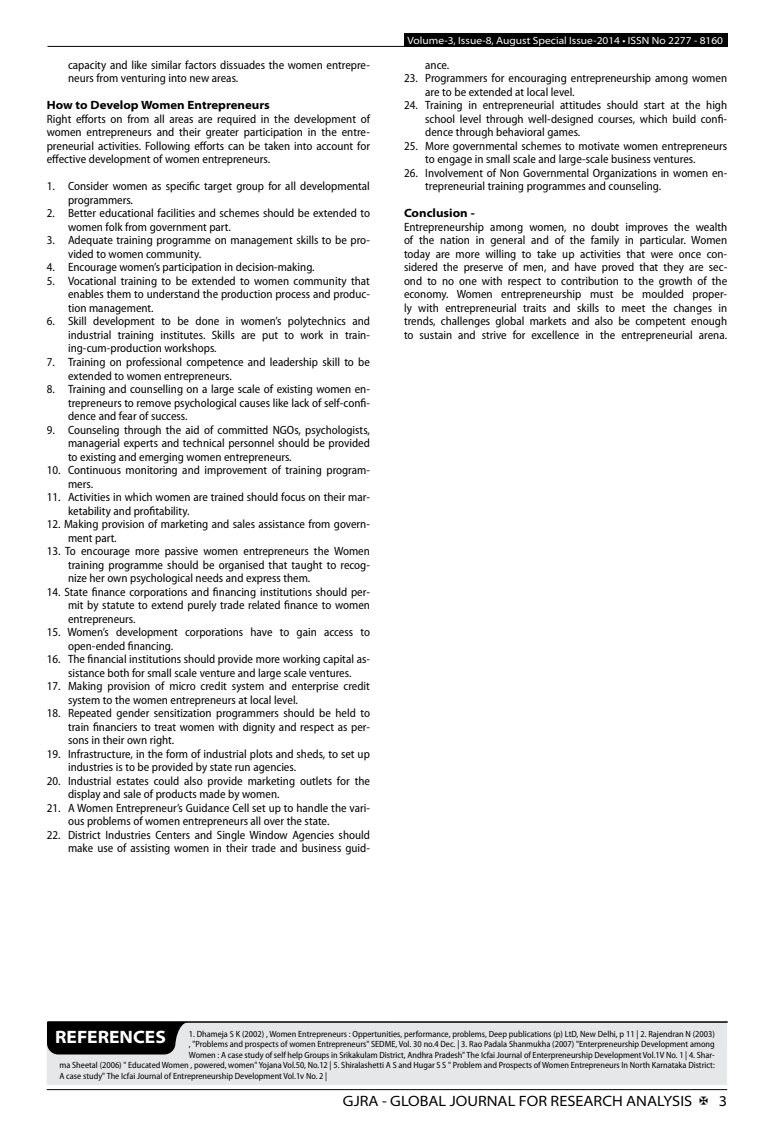
<style>
.page{position:relative;width:774px;height:1136px;background:#fff}
.page>*{position:absolute;margin:0;border:0;box-sizing:border-box;transform-origin:0 0}
.t1{font:700 semi-expanded 18px "Myriad Pro";color:#fff}
.t2{font:semi-expanded 15px "Myriad Pro";color:#000}
.t3{font:semi-condensed 12px/13.5px "Myriad Pro";color:#000}
.t4{font:700 semi-expanded 12px "Myriad Pro";color:#000}
.t5{font:semi-expanded 10.5px "Myriad Pro";color:#fff}
.t6{font:semi-condensed 9px "Myriad Pro";color:#000}
</style>
<div class="page">
<hr style="left:47px;top:1089px;width:680px;height:1px;background:#000">
<div style="left:404px;top:33px;width:323px;height:14px;background:#000"></div>
<hr style="left:47px;top:46px;width:680px;height:1px;background:#000">
<div style="left:47px;top:1021px;width:680px;height:63px;background:#e6e7e8"></div>
<hr style="left:48px;top:1021px;width:679px;height:1px;background:#000">
<svg style="left:47px;top:1021px;width:142px;height:33px;background:#151515"></svg>
<p class="t3" style="left:68px;top:58px;width:303px">capacity and like similar factors dissuades the women entrepre&shy;neurs from venturing into new areas.</p>
<p class="t4" style="left:47px;top:98px;width:225px">How to Develop Women Entrepreneurs</p>
<p class="t3" style="left:47px;top:112px;width:325px;text-align:justify">Right efforts on from all areas are required in the development of women entrepreneurs and their greater participation in the entre&shy;preneurial activities. Following efforts can be taken into account for effective development of women entrepreneurs.</p>
<p class="t3" style="left:68px;top:180px;width:303px;text-indent:-21px">1. Consider women as specific target group for all developmental programmers.</p>
<p class="t3" style="left:68px;top:207px;width:303px;text-indent:-21px">2. Better educational facilities and schemes should be extended to women folk from government part.</p>
<p class="t3" style="left:68px;top:234px;width:303px;text-indent:-21px">3. Adequate training programme on management skills to be pro&shy;vided to women community.</p>
<p class="t3" style="left:47px;top:261px;width:269px">4. Encourage women’s participation in decision-making.</p>
<p class="t3" style="left:68px;top:274px;width:303px;text-align:justify;text-indent:-21px">5. Vocational training to be extended to women community that enables them to understand the production process and produc&shy;tion management.</p>
<p class="t3" style="left:68px;top:315px;width:303px;text-align:justify;text-indent:-21px">6. Skill development to be done in women’s polytechnics and industrial training institutes. Skills are put to work in train&shy;ing-cum-production workshops.</p>
<p class="t3" style="left:68px;top:355px;width:303px;text-indent:-21px">7. Training on professional competence and leadership skill to be extended to women entrepreneurs.</p>
<p class="t3" style="left:68px;top:382px;width:303px;text-align:justify;text-indent:-21px">8. Training and counselling on a large scale of existing women en&shy;trepreneurs to remove psychological causes like lack of self-confi&shy;dence and fear of success.</p>
<p class="t3" style="left:68px;top:423px;width:303px;text-align:justify;text-indent:-21px">9. Counseling through the aid of committed NGOs, psychologists, managerial experts and technical personnel should be provided to existing and emerging women entrepreneurs.</p>
<p class="t3" style="left:68px;top:463px;width:303px;text-indent:-21px">10. Continuous monitoring and improvement of training program&shy;mers.</p>
<p class="t3" style="left:68px;top:490px;width:303px;text-indent:-21px">11. Activities in which women are trained should focus on their mar&shy;ketability and profitability.</p>
<p class="t3" style="left:68px;top:517px;width:303px;text-indent:-21px">12. Making provision of marketing and sales assistance from govern&shy;ment part.</p>
<p class="t3" style="left:68px;top:544px;width:303px;text-align:justify;text-indent:-21px">13. To encourage more passive women entrepreneurs the Women training programme should be organised that taught to recog&shy;nize her own psychological needs and express them.</p>
<p class="t3" style="left:68px;top:585px;width:303px;text-align:justify;text-indent:-21px">14. State finance corporations and financing institutions should per&shy;mit by statute to extend purely trade related finance to women entrepreneurs.</p>
<p class="t3" style="left:68px;top:625px;width:303px;text-indent:-21px">15. Women’s development corporations have to gain access to open-ended financing.</p>
<p class="t3" style="left:47px;top:652px;width:325px;text-align:center">16. The financial institutions should provide more working capital as&shy;sistance both for small scale venture and large scale ventures.</p>
<p class="t3" style="left:68px;top:679px;width:303px;text-indent:-21px">17. Making provision of micro credit system and enterprise credit system to the women entrepreneurs at local level.</p>
<p class="t3" style="left:68px;top:706px;width:303px;text-align:justify;text-indent:-21px">18. Repeated gender sensitization programmers should be held to train financiers to treat women with dignity and respect as per&shy;sons in their own right.</p>
<p class="t3" style="left:68px;top:747px;width:303px;text-indent:-21px">19. Infrastructure, in the form of industrial plots and sheds, to set up industries is to be provided by state run agencies.</p>
<p class="t3" style="left:68px;top:774px;width:303px;text-indent:-21px">20. Industrial estates could also provide marketing outlets for the display and sale of products made by women.</p>
<p class="t3" style="left:68px;top:801px;width:303px;text-indent:-21px">21. A Women Entrepreneur’s Guidance Cell set up to handle the vari&shy;ous problems of women entrepreneurs all over the state.</p>
<p class="t3" style="left:47px;top:828px;width:325px;text-align:right">22. District Industries Centers and Single Window Agencies should make use of assisting women in their trade and business guid-</p>
<p class="t5" style="left:408px;top:34px;width:317px">Volume-3, Issue-8, August Special Issue-2014 • ISSN No 2277 - 8160</p>
<p class="t3" style="left:425px;top:58px;width:26px">ance.</p>
<p class="t3" style="left:425px;top:72px;width:303px;text-indent:-21px">23. Programmers for encouraging entrepreneurship among women are to be extended at local level.</p>
<p class="t3" style="left:425px;top:99px;width:303px;text-align:justify;text-indent:-21px">24. Training in entrepreneurial attitudes should start at the high school level through well-designed courses, which build confi&shy;dence through behavioral games.</p>
<p class="t3" style="left:425px;top:139px;width:303px;text-indent:-21px">25. More governmental schemes to motivate women entrepreneurs to engage in small scale and large-scale business ventures.</p>
<p class="t3" style="left:425px;top:166px;width:303px;text-indent:-21px">26. Involvement of Non Governmental Organizations in women en&shy;trepreneurial training programmes and counseling.</p>
<p class="t4" style="left:404px;top:206px;width:72px">Conclusion -</p>
<p class="t3" style="left:404px;top:220px;width:325px;text-align:justify">Entrepreneurship among women, no doubt improves the wealth of the nation in general and of the family in particular. Women today are more willing to take up activities that were once con&shy;sidered the preserve of men, and have proved that they are sec&shy;ond to no one with respect to contribution to the growth of the economy. Women entrepreneurship must be moulded proper&shy;ly with entrepreneurial traits and skills to meet the changes in trends, challenges global markets and also be competent enough to sustain and strive for excellence in the entrepreneurial arena.</p>
<h1 class="t1" style="left:55px;top:1026px;width:112px">REFERENCES</h1>
<p class="t6" style="left:189px;top:1028px;width:527px">1. Dhameja S K (2002) , Women Entrepreneurs : Oppertunities, performance, problems, Deep publications (p) LtD, New Delhi, p 11 | 2. Rajendran N (2003)</p>
<p class="t6" style="left:189px;top:1039px;width:527px">, "Problems and prospects of women Entrepreneurs" SEDME, Vol. 30 no.4 Dec. | 3. Rao Padala Shanmukha (2007) "Enterpreneurship Development among</p>
<p class="t6" style="left:189px;top:1049px;width:527px">Women : A case study of self help Groups in Srikakulam District, Andhra Pradesh" The Icfai Journal of Enterpreneurship Development Vol.1V No. 1 | 4. Shar-</p>
<p class="t6" style="left:60px;top:1060px;width:657px">ma Sheetal (2006) " Educated Women , powered, women" Yojana Vol.50, No.12 | 5. Shiralashetti A S and Hugar S S " Problem and Prospects of Women Entrepreneurs In North Karnataka District:</p>
<p class="t6" style="left:60px;top:1070px;width:269px">A case study" The Icfai Journal of Entrepreneurship Development Vol.1v No. 2 |</p>
<p class="t2" style="left:343px;top:1092px;width:351px">GJRA - GLOBAL JOURNAL FOR RESEARCH ANALYSIS</p>
<p class="t2" style="left:719px;top:1092px;width:10px">3</p>
</div>
